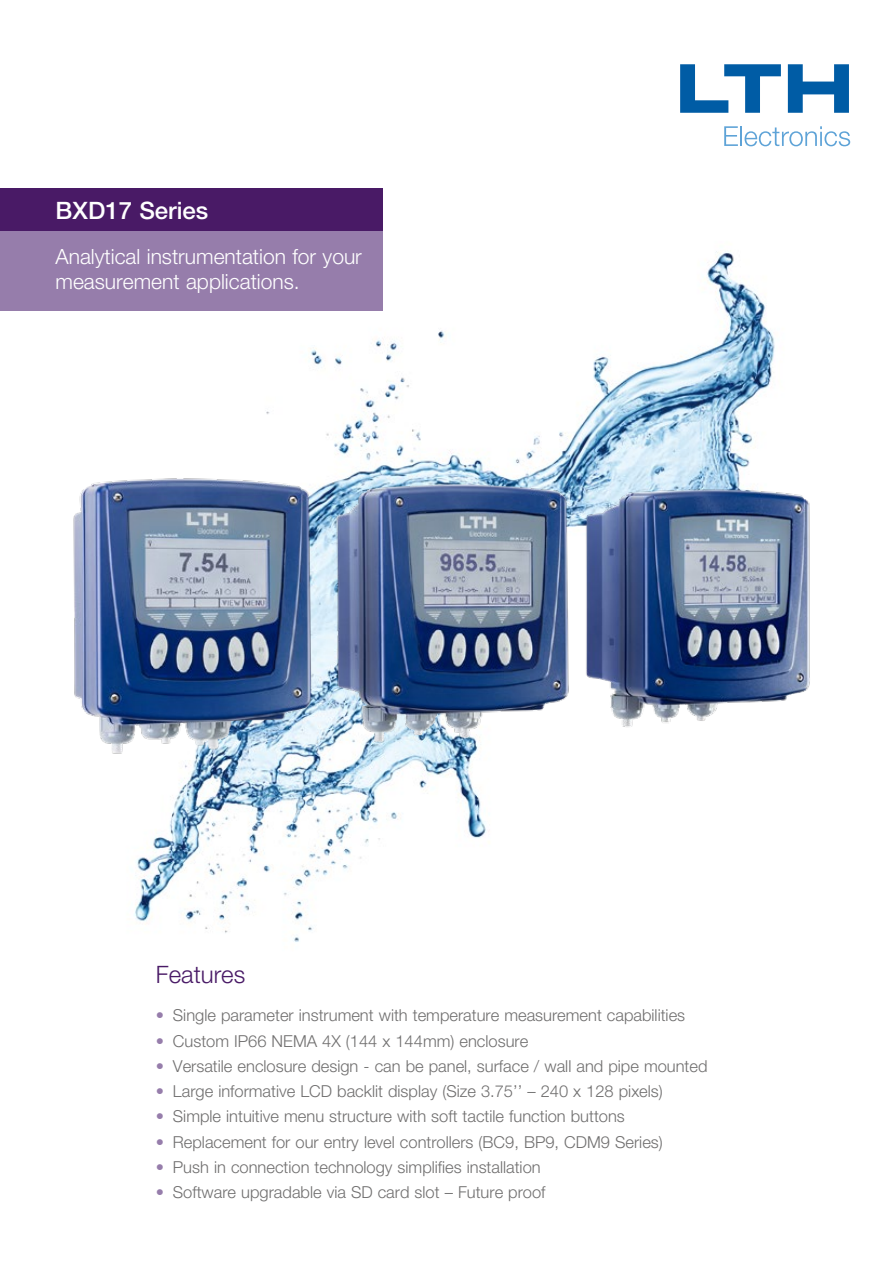
<style>
.page{position:relative;width:893px;height:1263px;background:#fff}
.page>*{position:absolute;margin:0;border:0;box-sizing:border-box;transform-origin:0 0}
.t1{font:500 24px "Helvetica Neue LT Pro";color:#fff}
.t2{font:300 24px "Helvetica Neue LT Pro";color:#491a66}
.t3{font:300 21px/25.2px "Helvetica Neue LT Pro";color:#fff}
.t4{font:300 16.5px "Helvetica Neue LT Pro";color:#706f6f}
.s1{color:#967dab}
</style>
<div class="page">
<img style="left:134px;top:251px;width:641px;height:691px">
<div style="left:0;top:188px;width:383px;height:44px;background:#491a66"></div>
<div style="left:0;top:232px;width:383px;height:79px;background:#967dab"></div>
<svg style="left:680px;top:64px;width:101px;height:49px"></svg>
<svg style="left:788px;top:64px;width:61px;height:49px"></svg>
<svg style="left:724px;top:126px;width:14px;height:20px"></svg>
<hr style="left:740px;top:126px;width:2px;height:20px;background:#5ea3d7">
<svg style="left:745px;top:126px;width:105px;height:20px"></svg>
<img style="left:73px;top:341px;width:737px;height:524px">
<h1 class="t1" style="left:56px;top:196px;width:154px">BXD17 Series</h1>
<p class="t3" style="left:56px;top:243px;width:308px">Analytical instrumentation for your measurement applications.</p>
<h1 class="t2" style="left:156px;top:960px;width:91px">Features</h1>
<p class="t4" style="left:156px;top:1005px;width:531px"><span class="s1">•</span> Single parameter instrument with temperature measurement capabilities</p>
<p class="t4" style="left:156px;top:1031px;width:374px"><span class="s1">•</span> Custom IP66 NEMA 4X (144 x 144mm) enclosure</p>
<p class="t4" style="left:156px;top:1056px;width:553px"><span class="s1">•</span> Versatile enclosure design - can be panel, surface / wall and pipe mounted</p>
<p class="t4" style="left:156px;top:1081px;width:508px"><span class="s1">•</span> Large informative LCD backlit display (Size 3.75’’ – 240 x 128 pixels)</p>
<p class="t4" style="left:156px;top:1106px;width:470px"><span class="s1">•</span> Simple intuitive menu structure with soft tactile function buttons</p>
<p class="t4" style="left:156px;top:1132px;width:508px"><span class="s1">•</span> Replacement for our entry level controllers (BC9, BP9, CDM9 Series)</p>
<p class="t4" style="left:156px;top:1157px;width:386px"><span class="s1">•</span> Push in connection technology simplifies installation</p>
<p class="t4" style="left:156px;top:1182px;width:391px"><span class="s1">•</span> Software upgradable via SD card slot – Future proof</p>
</div>
